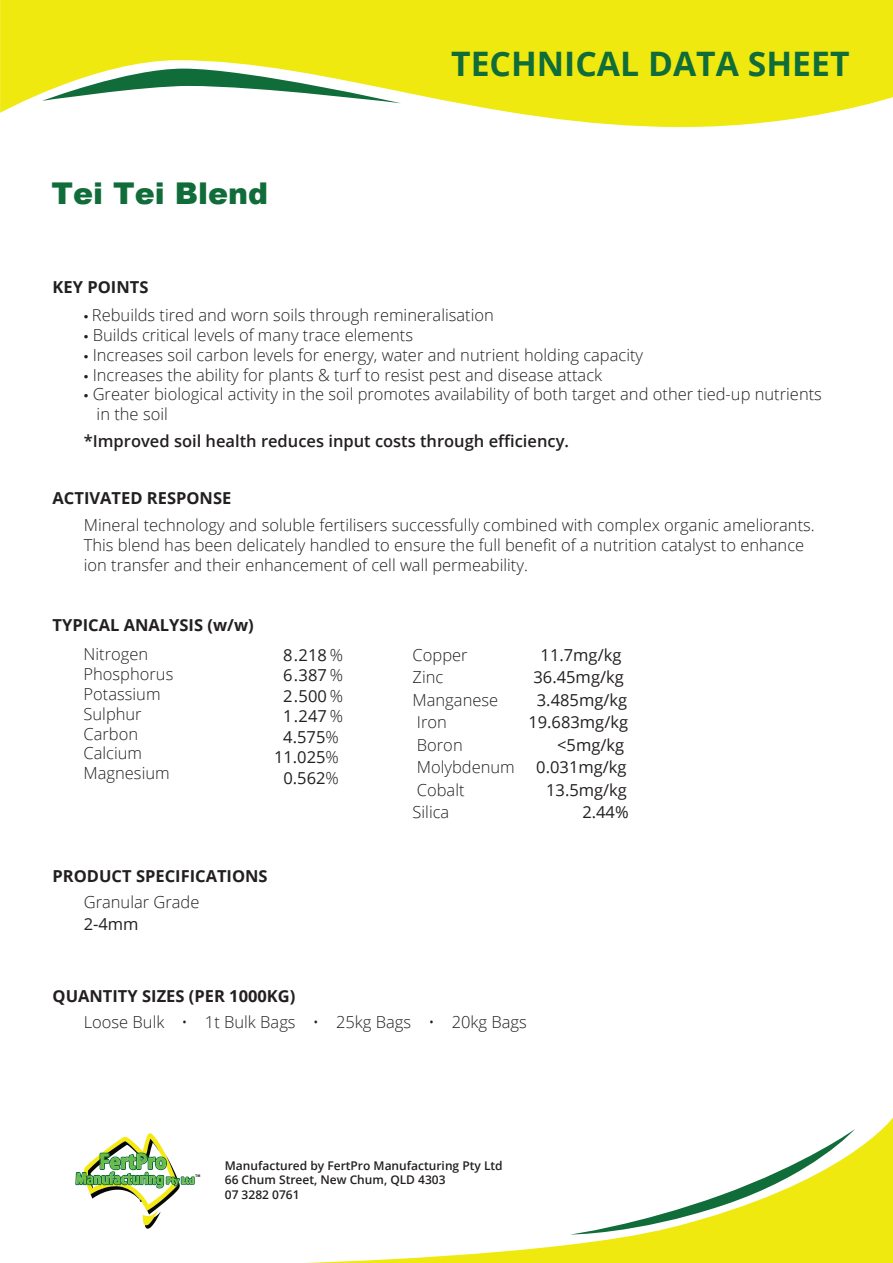
<style>
.page{position:relative;width:893px;height:1263px;background:#fff}
.page>*{position:absolute;margin:0;border:0;box-sizing:border-box;transform-origin:0 0}
.t1{font:700 33.75px "Open Sans";color:#106c39}
.t2{font:900 30px "Arial";color:#106c39}
.t3{font:300 16.5px/19.8px "Open Sans";color:#231f20}
.t4{font:16.5px/20.5px "Open Sans";color:#231f20;text-align:center}
.t5{font:700 16.5px "Open Sans";color:#231f20}
.t6{font:600 16.5px "Open Sans";color:#231f20}
.t7{font:600 12px/14.4px "Open Sans";color:#231f20}
.t8{font:700 3.3px "Adobe Gothic Std";color:#050504}
.s1{font-family:"Myriad Pro";font-weight:400}
.s2{font-weight:300}
</style>
<div class="page">
<svg style="left:0;top:0;width:893px;height:127px;fill:#efe910"></svg>
<svg style="left:42px;top:69px;width:359px;height:34px"></svg>
<svg style="left:75px;top:1133px;width:120px;height:96px"></svg>
<svg style="left:304px;top:1117px;width:589px;height:146px"></svg>
<svg style="left:570px;top:1129px;width:285px;height:105px"></svg>
<h2 class="t2" style="left:52px;top:171px;width:218px">Tei Tei Blend</h2>
<p class="t5" style="left:53px;top:275px;width:97px">KEY POINTS</p>
<h1 class="t1" style="left:451px;top:40px;width:400px">TECHNICAL DATA SHEET</h1>
<p class="t3" style="left:84px;top:305px;width:412px"><span class="s1">•</span> Rebuilds tired and worn soils through remineralisation</p>
<p class="t3" style="left:84px;top:325px;width:331px"><span class="s1">•</span> Builds critical levels of many trace elements</p>
<p class="t3" style="left:84px;top:344px;width:561px"><span class="s1">•</span> Increases soil carbon levels for energy, water and nutrient holding capacity</p>
<p class="t3" style="left:84px;top:364px;width:520px"><span class="s1">•</span> Increases the ability for plants &amp; turf to resist pest and disease attack</p>
<p class="t3" style="left:97px;top:384px;width:727px;text-indent:-13px"><span class="s1">•</span> Greater biological activity in the soil promotes availability of both target and other tied-up nutrients in the soil</p>
<p class="t6" style="left:84px;top:430px;width:487px">*Improved soil health reduces input costs through efficiency.</p>
<p class="t5" style="left:53px;top:487px;width:180px">ACTIVATED RESPONSE</p>
<p class="t3" style="left:84px;top:515px;width:733px">Mineral technology and soluble fertilisers successfully combined with complex organic ameliorants.<br>This blend has been delicately handled to ensure the full benefit of a nutrition catalyst to enhance ion transfer and their enhancement of cell wall permeability.</p>
<p class="t5" style="left:53px;top:613px;width:203px">TYPICAL ANALYSIS (w/w)</p>
<p class="t3" style="left:84px;top:644px;width:91px">Nitrogen<br>Phosphorus<br>Potassium<br>Sulphur<br>Carbon<br>Calcium<br>Magnesium</p>
<p class="t4" style="left:274px;top:644px;width:71px">8.218 <span class="s2">%<br></span>6.387 <span class="s2">%<br></span>2.500 <span class="s2">%<br></span>1.247 <span class="s2">%<br></span>4.575<span class="s2">%<br></span>11.025<span class="s2">%<br></span>0.562<span class="s2">%</span></p>
<p class="t3" style="left:413px;top:644px;width:57px">Copper</p>
<p class="t4" style="left:541px;top:644px;width:82px">11.7mg/kg</p>
<p class="t3" style="left:413px;top:667px;width:32px">Zinc</p>
<p class="t4" style="left:533px;top:666px;width:92px">36.45mg/kg</p>
<p class="t3" style="left:413px;top:689px;width:87px">Manganese</p>
<p class="t4" style="left:537px;top:689px;width:92px">3.485mg/kg</p>
<p class="t3" style="left:417px;top:712px;width:31px">Iron</p>
<p class="t4" style="left:528px;top:711px;width:101px">19.683mg/kg</p>
<p class="t3" style="left:417px;top:734px;width:47px">Boron</p>
<p class="t4" style="left:557px;top:734px;width:69px">&lt;5mg/kg</p>
<p class="t3" style="left:417px;top:757px;width:99px">Molybdenum</p>
<p class="t4" style="left:536px;top:756px;width:92px">0.031mg/kg</p>
<p class="t3" style="left:417px;top:779px;width:49px">Cobalt</p>
<p class="t4" style="left:546px;top:779px;width:82px">13.5mg/kg</p>
<p class="t3" style="left:413px;top:802px;width:38px">Silica</p>
<p class="t4" style="left:582px;top:801px;width:48px">2.44%</p>
<p class="t5" style="left:53px;top:864px;width:217px">PRODUCT SPECIFICATIONS</p>
<p class="t3" style="left:84px;top:891px;width:117px">Granular Grade</p>
<p class="t4" style="left:84px;top:913px;width:56px">2-4mm</p>
<p class="t5" style="left:53px;top:985px;width:244px">QUANTITY SIZES (PER 1000KG)</p>
<p class="t3" style="left:84px;top:1012px;width:445px">Loose Bulk • 1t Bulk Bags • 25kg Bags • 20kg Bags</p>
<p class="t8" style="left:196px;top:1174px;width:6px">TM</p>
<p class="t7" style="left:225px;top:1158px;width:279px">Manufactured by FertPro Manufacturing Pty Ltd<br>66 Chum Street, New Chum, QLD 4303<br>07 3282 0761</p>
</div>
